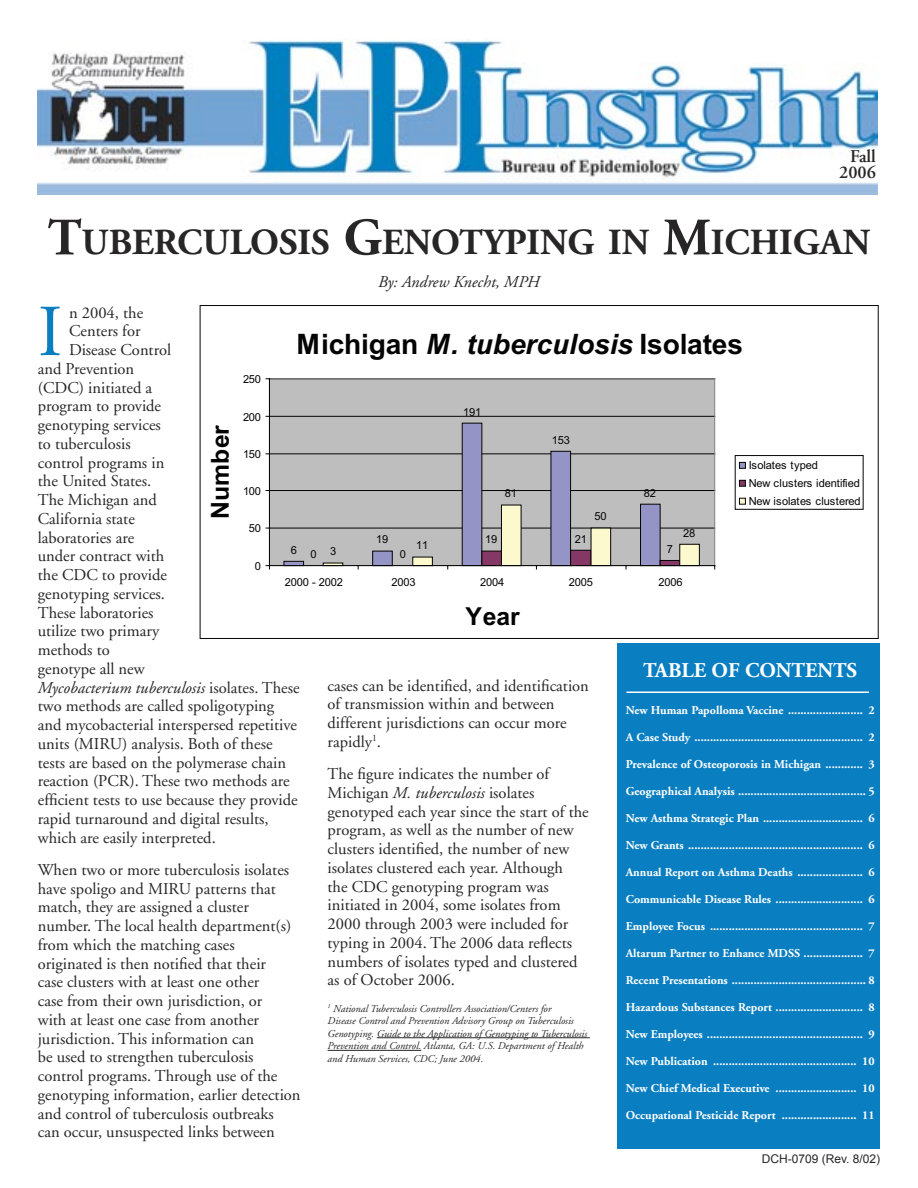
<style>
.page{position:relative;width:918px;height:1188px;background:#fff}
.page>*{position:absolute;margin:0;border:0;box-sizing:border-box;transform-origin:0 0}
.t1{font:73.05px "Adobe Garamond";color:#097ec1}
.t2{font:700 36.75px "Adobe Garamond";color:#272525}
.t3{font:700 28.2px "Arial";letter-spacing:-.005em;color:#030403}
.t4{font:700 24.75px "Arial";color:#030403}
.t5{font:700 21px "Adobe Garamond";color:#fff}
.t6{font:600 18px/16.5px "Adobe Garamond";color:#272525;text-align:right}
.t7{font:16.5px/18.8px "Adobe Garamond";color:#272525}
.t8{font:italic 16.5px "Adobe Garamond";color:#272525}
.t9{font:700 12px "Adobe Garamond";color:#fff}
.t10{font:12px "Arial";color:#272525}
.t11{font:11.1px/17.9px "Arial";letter-spacing:-.015em;color:#030403}
.t12{font:italic 10.5px/12.6px "Adobe Garamond";color:#272525}
.s1{font-size:52.5px}
.s2{font-style:normal}
.s3{font-style:italic}
</style>
<div class="page">
<img style="left:38px;top:39px;width:840px;height:155px">
<div style="left:617px;top:643px;width:263px;height:506px;background:#097ec1"></div>
<hr style="left:626px;top:691px;width:243px;height:2px;background:#fff">
<div style="left:270px;top:380px;width:444px;height:185px;background:#bfbebe"></div>
<hr style="left:269px;top:528px;width:446px;height:1px;background:#030403">
<hr style="left:269px;top:490px;width:446px;height:1px;background:#030403">
<hr style="left:269px;top:454px;width:446px;height:1px;background:#030403">
<hr style="left:269px;top:416px;width:446px;height:1px;background:#030403">
<hr style="left:269px;top:379px;width:446px;height:1px;background:#030403">
<hr style="left:269px;top:378px;width:446px;height:1px;background:#80807f">
<hr style="left:714px;top:379px;width:1px;height:187px;background:#80807f">
<svg style="left:283px;top:560px;width:21px;height:5px"></svg>
<svg style="left:372px;top:550px;width:21px;height:15px"></svg>
<svg style="left:322px;top:562px;width:22px;height:3px"></svg>
<svg style="left:412px;top:556px;width:21px;height:9px"></svg>
<svg style="left:461px;top:422px;width:61px;height:143px;background:#aba8b3"></svg>
<svg style="left:550px;top:450px;width:62px;height:115px;background:#a9a5b2"></svg>
<svg style="left:640px;top:503px;width:60px;height:62px;background:#a9a7b3"></svg>
<hr style="left:269px;top:379px;width:1px;height:187px;background:#030403">
<hr style="left:269px;top:565px;width:446px;height:1px;background:#030403">
<div style="left:735px;top:455px;width:128px;height:55px;border:1px solid #030403"></div>
<div style="left:739px;top:462px;width:7px;height:7px;border:1px solid #030403"></div>
<div style="left:739px;top:480px;width:7px;height:7px;border:1px solid #030403"></div>
<div style="left:739px;top:498px;width:7px;height:7px;border:1px solid #030403"></div>
<hr style="left:377px;top:1037px;width:213px;height:1px;background:#272525">
<hr style="left:328px;top:1050px;width:93px;height:1px;background:#272525">
<p class="t6" style="left:839px;top:148px;width:38px">Fall<br>2006</p>
<h2 class="t2" style="left:48px;top:223px;width:824px"><span class="s1">T</span>UBERCULOSIS <span class="s1">G</span>ENOTYPING IN <span class="s1">M</span>ICHIGAN</h2>
<p class="t8" style="left:378px;top:273px;width:163px">By: Andrew Knecht, MPH</p>
<h1 class="t1" style="left:38px;top:293px;width:26px">I</h1>
<p class="t7" style="left:69px;top:303px;width:76px">n 2004, the</p>
<p class="t7" style="left:69px;top:322px;width:73px">Centers for</p>
<p class="t7" style="left:69px;top:341px;width:104px">Disease Control</p>
<p class="t7" style="left:38px;top:360px;width:98px">and Prevention</p>
<p class="t7" style="left:38px;top:378px;width:116px">(CDC) initiated a</p>
<p class="t7" style="left:38px;top:397px;width:125px">program to provide</p>
<p class="t7" style="left:38px;top:416px;width:125px">genotyping services</p>
<p class="t7" style="left:38px;top:435px;width:94px">to tuberculosis</p>
<p class="t7" style="left:38px;top:453px;width:128px">control programs in</p>
<p class="t7" style="left:38px;top:472px;width:115px">the United States.</p>
<p class="t7" style="left:38px;top:491px;width:121px">The Michigan and</p>
<p class="t7" style="left:38px;top:510px;width:99px">California state</p>
<p class="t7" style="left:38px;top:528px;width:98px">laboratories are</p>
<p class="t7" style="left:38px;top:547px;width:128px">under contract with</p>
<p class="t7" style="left:38px;top:566px;width:131px">the CDC to provide</p>
<p class="t7" style="left:38px;top:585px;width:129px">genotyping services.</p>
<p class="t7" style="left:38px;top:603px;width:117px">These laboratories</p>
<p class="t7" style="left:38px;top:622px;width:123px">utilize two primary</p>
<p class="t7" style="left:38px;top:641px;width:74px">methods to</p>
<p class="t7" style="left:38px;top:660px;width:109px">genotype all new</p>
<p class="t8" style="left:38px;top:678px;width:263px">Mycobacterium tuberculosis <span class="s2">isolates. These</span></p>
<p class="t7" style="left:38px;top:697px;width:238px">two methods are called spoligotyping</p>
<p class="t7" style="left:38px;top:716px;width:261px">and mycobacterial interspersed repetitive</p>
<p class="t7" style="left:38px;top:735px;width:236px">units (MIRU) analysis. Both of these</p>
<p class="t7" style="left:38px;top:753px;width:250px">tests are based on the polymerase chain</p>
<p class="t7" style="left:38px;top:772px;width:253px">reaction (PCR). These two methods are</p>
<p class="t7" style="left:38px;top:791px;width:261px">efficient tests to use because they provide</p>
<p class="t7" style="left:38px;top:810px;width:232px">rapid turnaround and digital results,</p>
<p class="t7" style="left:38px;top:828px;width:180px">which are easily interpreted.</p>
<p class="t7" style="left:38px;top:861px;width:264px">When two or more tuberculosis isolates have spoligo and MIRU patterns that match, they are assigned a cluster number. The local health department(s) from which the matching cases originated is then notified that their<br>case clusters with at least one other<br>case from their own jurisdiction, or<br>with at least one case from another jurisdiction. This information can<br>be used to strengthen tuberculosis control programs. Through use of the genotyping information, earlier detection and control of tuberculosis outbreaks<br>can occur, unsuspected links between</p>
<h3 class="t3" style="left:297px;top:326px;width:448px">Michigan <span class="s3">M. tuberculosis</span> Isolates</h3>
<p class="t11" style="left:243px;top:370px;width:20px">250</p>
<p class="t11" style="left:463px;top:403px;width:20px">191</p>
<p class="t11" style="left:243px;top:408px;width:20px">200</p>
<h3 class="t4" style="left:204px;top:519px;width:95px;rotate:-90deg">Number</h3>
<p class="t11" style="left:552px;top:431px;width:20px">153</p>
<p class="t11" style="left:243px;top:445px;width:20px">150</p>
<p class="t11" style="left:749px;top:457px;width:113px">Isolates typed<br>New clusters identified<br>New isolates clustered</p>
<p class="t11" style="left:243px;top:482px;width:20px">100</p>
<p class="t11" style="left:644px;top:484px;width:14px">82</p>
<p class="t11" style="left:505px;top:485px;width:14px">81</p>
<p class="t11" style="left:594px;top:508px;width:14px">50</p>
<p class="t11" style="left:249px;top:520px;width:14px">50</p>
<p class="t11" style="left:683px;top:524px;width:14px">28</p>
<p class="t11" style="left:485px;top:531px;width:14px">19</p>
<p class="t11" style="left:575px;top:530px;width:14px">21</p>
<p class="t11" style="left:376px;top:531px;width:14px">19</p>
<p class="t11" style="left:416px;top:537px;width:14px">11</p>
<p class="t11" style="left:330px;top:543px;width:8px">3</p>
<p class="t11" style="left:667px;top:540px;width:8px">7</p>
<p class="t11" style="left:291px;top:541px;width:8px">6</p>
<p class="t11" style="left:310px;top:545px;width:8px">0</p>
<p class="t11" style="left:400px;top:545px;width:8px">0</p>
<p class="t11" style="left:255px;top:557px;width:8px">0</p>
<p class="t11" style="left:285px;top:573px;width:60px">2000 - 2002</p>
<p class="t11" style="left:391px;top:573px;width:26px">2003</p>
<p class="t11" style="left:480px;top:573px;width:26px">2004</p>
<p class="t11" style="left:569px;top:573px;width:26px">2005</p>
<p class="t11" style="left:658px;top:573px;width:26px">2006</p>
<h3 class="t4" style="left:466px;top:600px;width:55px">Year</h3>
<p class="t5" style="left:643px;top:659px;width:216px">TABLE OF CONTENTS</p>
<p class="t7" style="left:328px;top:676px;width:263px">cases can be identified, and identification of transmission within and between different jurisdictions can occur more rapidly<sup>1</sup>.</p>
<p class="t7" style="left:328px;top:765px;width:263px">The figure indicates the number of Michigan <span class="s3">M. tuberculosis</span> isolates genotyped each year since the start of the program, as well as the number of new clusters identified, the number of new isolates clustered each year. Although<br>the CDC genotyping program was initiated in 2004, some isolates from 2000 through 2003 were included for typing in 2004. The 2006 data reflects numbers of isolates typed and clustered as of October 2006.</p>
<p class="t12" style="left:328px;top:1002px;width:261px"><sup>1</sup> National Tuberculosis Controllers Association/Centers for<br>Disease Control and Prevention Advisory Group on Tuberculosis Genotyping. Guide to the Application of Genotyping to Tuberculosis Prevention and Control. Atlanta, GA: U.S. Department of Health and Human Services, CDC; June 2004.</p>
<p class="t9" style="left:626px;top:704px;width:251px">New Human Papolloma Vaccine ........................ 2</p>
<p class="t9" style="left:626px;top:731px;width:251px">A Case Study ...................................................... 2</p>
<p class="t9" style="left:626px;top:758px;width:251px">Prevalence of Osteoporosis in Michigan ............ 3</p>
<p class="t9" style="left:626px;top:785px;width:251px">Geographical Analysis ......................................... 5</p>
<p class="t9" style="left:626px;top:812px;width:251px">New Asthma Strategic Plan ................................ 6</p>
<p class="t9" style="left:626px;top:839px;width:251px">New Grants ........................................................ 6</p>
<p class="t9" style="left:626px;top:866px;width:251px">Annual Report on Asthma Deaths ..................... 6</p>
<p class="t9" style="left:626px;top:893px;width:251px">Communicable Disease Rules ............................ 6</p>
<p class="t9" style="left:626px;top:920px;width:251px">Employee Focus ................................................. 7</p>
<p class="t9" style="left:626px;top:947px;width:251px">Altarum Partner to Enhance MDSS ................... 7</p>
<p class="t9" style="left:626px;top:974px;width:251px">Recent Presentations ........................................... 8</p>
<p class="t9" style="left:626px;top:1001px;width:251px">Hazardous Substances Report ............................ 8</p>
<p class="t9" style="left:626px;top:1028px;width:251px">New Employees .................................................. 9</p>
<p class="t9" style="left:626px;top:1055px;width:251px">New Publication .............................................. 10</p>
<p class="t9" style="left:626px;top:1082px;width:251px">New Chief Medical Executive .......................... 10</p>
<p class="t9" style="left:626px;top:1109px;width:251px">Occupational Pesticide Report ........................ 11</p>
<p class="t10" style="left:762px;top:1152px;width:120px">DCH-0709 (Rev. 8/02)</p>
</div>
